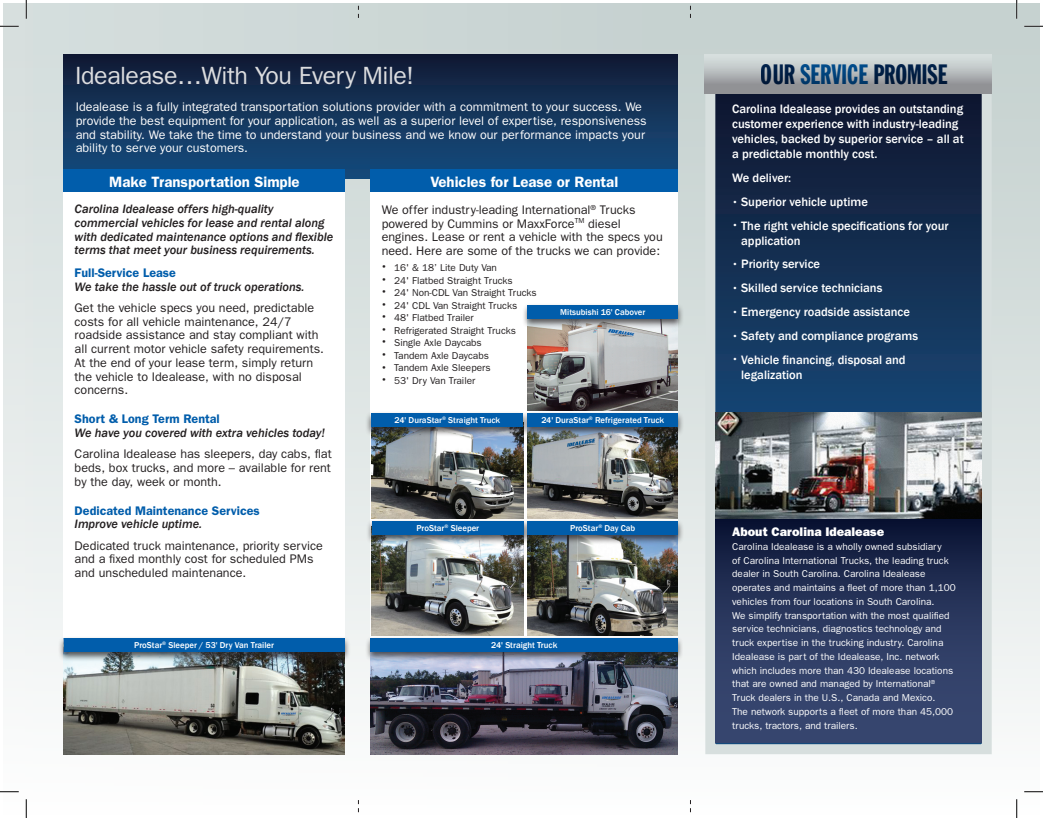
<style>
.page{position:relative;width:1043px;height:818px;background:#fff}
.page>*{position:absolute;margin:0;border:0;box-sizing:border-box;transform-origin:0 0}
.t1{font:27.5px "Franklin Gothic Extra Cond";color:#00295c}
.t2{font:25px "Franklin Gothic";letter-spacing:-.02em;color:#dcdddf}
.t3{font:600 15px "Franklin Gothic";color:#fff}
.t4{font:12.5px/13.8px "Franklin Gothic";color:#231f20}
.t5{font:500 12.5px/15px "Franklin Gothic";color:#fff}
.t6{font:12.5px/13.8px "Franklin Gothic";color:#fff}
.ital_intro{font:italic 500 12.5px/13.8px "Franklin Gothic";color:#231f20}
.subheads{font:600 12.5px "Franklin Gothic";color:#015dab}
.t7{font:800 12.5px "Franklin Gothic";color:#fff}
.t8{font:10px/13.8px "Franklin Gothic";color:#fff}
.t9{font:10px "Franklin Gothic";color:#231f20}
.t10{font:500 8.75px "Franklin Gothic";color:#fff}
.s1{color:#015dab}
.s2{font-size:8.75px}
</style>
<div class="page">
<div style="left:4px;top:4px;width:1035px;height:810px;background:linear-gradient(to bottom,#c8d4d2,#f9fafa)"></div>
<div style="left:64px;top:143px;width:281px;height:570px;background:#fff"></div>
<div style="left:371px;top:143px;width:307px;height:570px;background:#fff"></div>
<svg style="left:716px;top:93px;width:264px;height:650px;background:#132d50"></svg>
<div style="left:705px;top:54px;width:286px;height:700px;border:10px solid #d7dfde"></div>
<div style="left:64px;top:54px;width:614px;height:124px;background:linear-gradient(to bottom,#121b35,#154d80)"></div>
<div style="left:64px;top:169px;width:281px;height:22px;background:#015dab"></div>
<div style="left:371px;top:169px;width:307px;height:22px;background:#015dab"></div>
<div style="left:715px;top:512px;width:266px;height:230px;background:linear-gradient(to bottom,#111c3c,#3e4e79)"></div>
<div style="left:704px;top:55px;width:287px;height:38px;background:linear-gradient(to bottom,#dce5e4,#88888d)"></div>
<img style="left:715px;top:412px;width:266px;height:106px">
<img style="left:372px;top:544px;width:152px;height:91px">
<img style="left:371px;top:436px;width:152px;height:82px">
<img style="left:528px;top:436px;width:150px;height:82px">
<img style="left:528px;top:329px;width:150px;height:81px">
<img style="left:528px;top:544px;width:150px;height:91px">
<img style="left:371px;top:661px;width:307px;height:93px">
<img style="left:64px;top:661px;width:280px;height:93px">
<div style="left:58px;top:636px;width:292px;height:25px;background:#231f20;opacity:.75"></div>
<div style="left:64px;top:638px;width:280px;height:14px;background:#015dab"></div>
<div style="left:365px;top:636px;width:318px;height:25px;background:#231f20;opacity:.75"></div>
<div style="left:371px;top:638px;width:307px;height:14px;background:#015dab"></div>
<div style="left:366px;top:518px;width:163px;height:26px;background:#231f20;opacity:.75"></div>
<div style="left:372px;top:521px;width:152px;height:13px;background:#015dab"></div>
<div style="left:366px;top:411px;width:163px;height:25px;background:#231f20;opacity:.75"></div>
<div style="left:371px;top:413px;width:152px;height:14px;background:#015dab"></div>
<div style="left:522px;top:518px;width:161px;height:26px;background:#231f20;opacity:.75"></div>
<div style="left:528px;top:521px;width:150px;height:13px;background:#015dab"></div>
<div style="left:522px;top:411px;width:161px;height:25px;background:#231f20;opacity:.75"></div>
<div style="left:527px;top:413px;width:150px;height:14px;background:#015dab"></div>
<div style="left:522px;top:303px;width:161px;height:26px;background:#231f20;opacity:.75"></div>
<div style="left:527px;top:305px;width:150px;height:14px;background:#015dab"></div>
<svg style="left:358px;top:4px;width:1px;height:14px"></svg>
<svg style="left:690px;top:4px;width:1px;height:14px"></svg>
<svg style="left:358px;top:800px;width:1px;height:14px"></svg>
<svg style="left:690px;top:800px;width:1px;height:14px"></svg>
<svg style="left:0;top:25px;width:19px;height:2px"></svg>
<svg style="left:1024px;top:25px;width:18px;height:2px"></svg>
<svg style="left:0;top:790px;width:19px;height:2px"></svg>
<svg style="left:1024px;top:790px;width:18px;height:2px"></svg>
<svg style="left:25px;top:0;width:2px;height:19px"></svg>
<svg style="left:25px;top:799px;width:2px;height:19px"></svg>
<svg style="left:1015px;top:0;width:2px;height:19px"></svg>
<svg style="left:1015px;top:799px;width:2px;height:19px"></svg>
<p class="t2" style="left:75px;top:61px;width:340px">Idealease…With You Every Mile!</p>
<p class="t6" style="left:76px;top:100px;width:572px">Idealease is a fully integrated transportation solutions provider with a commitment to your success. We provide the best equipment for your application, as well as a superior level of expertise, responsiveness and stability. We take the time to understand your business and we know our performance impacts your ability to serve your customers.</p>
<p class="t3" style="left:109px;top:172px;width:192px">Make Transportation Simple</p>
<p class="t3" style="left:430px;top:172px;width:189px">Vehicles for Lease or Rental</p>
<p class="ital_intro" style="left:75px;top:202px;width:260px">Carolina Idealease offers high-quality commercial vehicles for lease and rental along with dedicated maintenance options and flexible terms that meet your business requirements.</p>
<p class="subheads" style="left:75px;top:265px;width:103px">Full-Service Lease</p>
<p class="ital_intro" style="left:75px;top:280px;width:231px">We take the hassle out of truck operations.</p>
<p class="t4" style="left:75px;top:300px;width:251px">Get the vehicle specs you need, predictable costs for all vehicle maintenance, 24/7 roadside assistance and stay compliant with all current motor vehicle safety requirements.<br>At the end of your lease term, simply return the vehicle to Idealease, with no disposal concerns.</p>
<p class="subheads" style="left:75px;top:411px;width:147px">Short &amp; Long Term Rental</p>
<p class="ital_intro" style="left:75px;top:426px;width:251px">We have you covered with extra vehicles today!</p>
<p class="t4" style="left:75px;top:447px;width:258px;text-align:justify">Carolina Idealease has sleepers, day cabs, flat beds, box trucks, and more – available for rent by the day, week or month.</p>
<p class="subheads" style="left:75px;top:503px;width:187px">Dedicated Maintenance Services</p>
<p class="ital_intro" style="left:75px;top:517px;width:129px">Improve vehicle uptime.</p>
<p class="t4" style="left:75px;top:538px;width:250px">Dedicated truck maintenance, priority service and a fixed monthly cost for scheduled PMs and unscheduled maintenance.</p>
<p class="t4" style="left:382px;top:202px;width:282px">We offer industry-leading International<sup>®</sup> Trucks powered by Cummins or MaxxForce<sup>TM</sup> diesel engines. Lease or rent a vehicle with the specs you need. Here are some of the trucks we can provide:</p>
<p class="t9" style="left:382px;top:262px;width:117px"><sup>•</sup> 16' &amp; 18’ Lite Duty Van</p>
<p class="t9" style="left:382px;top:275px;width:133px"><sup>•</sup> 24' Flatbed Straight Trucks</p>
<p class="t9" style="left:382px;top:287px;width:157px"><sup>•</sup> 24' Non-CDL Van Straight Trucks</p>
<p class="t9" style="left:382px;top:300px;width:137px"><sup>•</sup> 24' CDL Van Straight Trucks</p>
<p class="t9" style="left:382px;top:312px;width:94px"><sup>•</sup> 48' Flatbed Trailer</p>
<p class="t9" style="left:382px;top:325px;width:136px"><sup>•</sup> Refrigerated Straight Trucks</p>
<p class="t9" style="left:382px;top:337px;width:102px"><sup>•</sup> Single Axle Daycabs</p>
<p class="t9" style="left:382px;top:350px;width:109px"><sup>•</sup> Tandem Axle Daycabs</p>
<p class="t9" style="left:382px;top:362px;width:110px"><sup>•</sup> Tandem Axle Sleepers</p>
<p class="t9" style="left:382px;top:375px;width:95px"><sup>•</sup> 53' Dry Van Trailer</p>
<p class="t10" style="left:560px;top:307px;width:87px">Mitsubishi 16' Cabover</p>
<p class="t10" style="left:394px;top:414px;width:107px">24' DuraStar<sup>®</sup> Straight Truck</p>
<p class="t10" style="left:416px;top:522px;width:64px">ProStar<sup>®</sup> Sleeper</p>
<p class="t10" style="left:541px;top:414px;width:124px">24' DuraStar<sup>®</sup> Refrigerated Truck</p>
<p class="t10" style="left:570px;top:522px;width:67px">ProStar<sup>®</sup> Day Cab</p>
<p class="t10" style="left:134px;top:640px;width:141px">ProStar<sup>®</sup> Sleeper / 53' Dry Van Trailer</p>
<p class="t10" style="left:491px;top:640px;width:68px">24' Straight Truck</p>
<h1 class="t1" style="left:761px;top:60px;width:188px">OUR <span class="s1">SERVICE</span> PROMISE</h1>
<p class="t5" style="left:732px;top:102px;width:233px">Carolina Idealease provides an outstanding customer experience with industry-leading vehicles, backed by superior service – all at a predictable monthly cost.</p>
<p class="t5" style="left:732px;top:171px;width:60px">We deliver:</p>
<p class="t5" style="left:732px;top:194px;width:137px"><span class="s2">•</span> Superior vehicle uptime</p>
<p class="t5" style="left:741px;top:218px;width:209px;text-indent:-9px"><span class="s2">•</span> The right vehicle specifications for your application</p>
<p class="t5" style="left:732px;top:257px;width:89px"><span class="s2">•</span> Priority service</p>
<p class="t5" style="left:732px;top:281px;width:152px"><span class="s2">•</span> Skilled service technicians</p>
<p class="t5" style="left:732px;top:304px;width:179px"><span class="s2">•</span> Emergency roadside assistance</p>
<p class="t5" style="left:732px;top:328px;width:187px"><span class="s2">•</span> Safety and compliance programs</p>
<p class="t5" style="left:741px;top:352px;width:166px;text-indent:-9px"><span class="s2">•</span> Vehicle financing, disposal and legalization</p>
<p class="t7" style="left:732px;top:524px;width:153px">About Carolina Idealease</p>
<p class="t8" style="left:732px;top:539px;width:225px">Carolina Idealease is a wholly owned subsidiary<br>of Carolina International Trucks, the leading truck dealer in South Carolina. Carolina Idealease operates and maintains a fleet of more than 1,100 vehicles from four locations in South Carolina.<br>We simplify transportation with the most qualified service technicians, diagnostics technology and truck expertise in the trucking industry. Carolina Idealease is part of the Idealease, Inc. network which includes more than 430 Idealease locations that are owned and managed by International<sup>® </sup>Truck dealers in the U.S., Canada and Mexico.<br>The network supports a fleet of more than 45,000 trucks, tractors, and trailers.</p>
</div>
